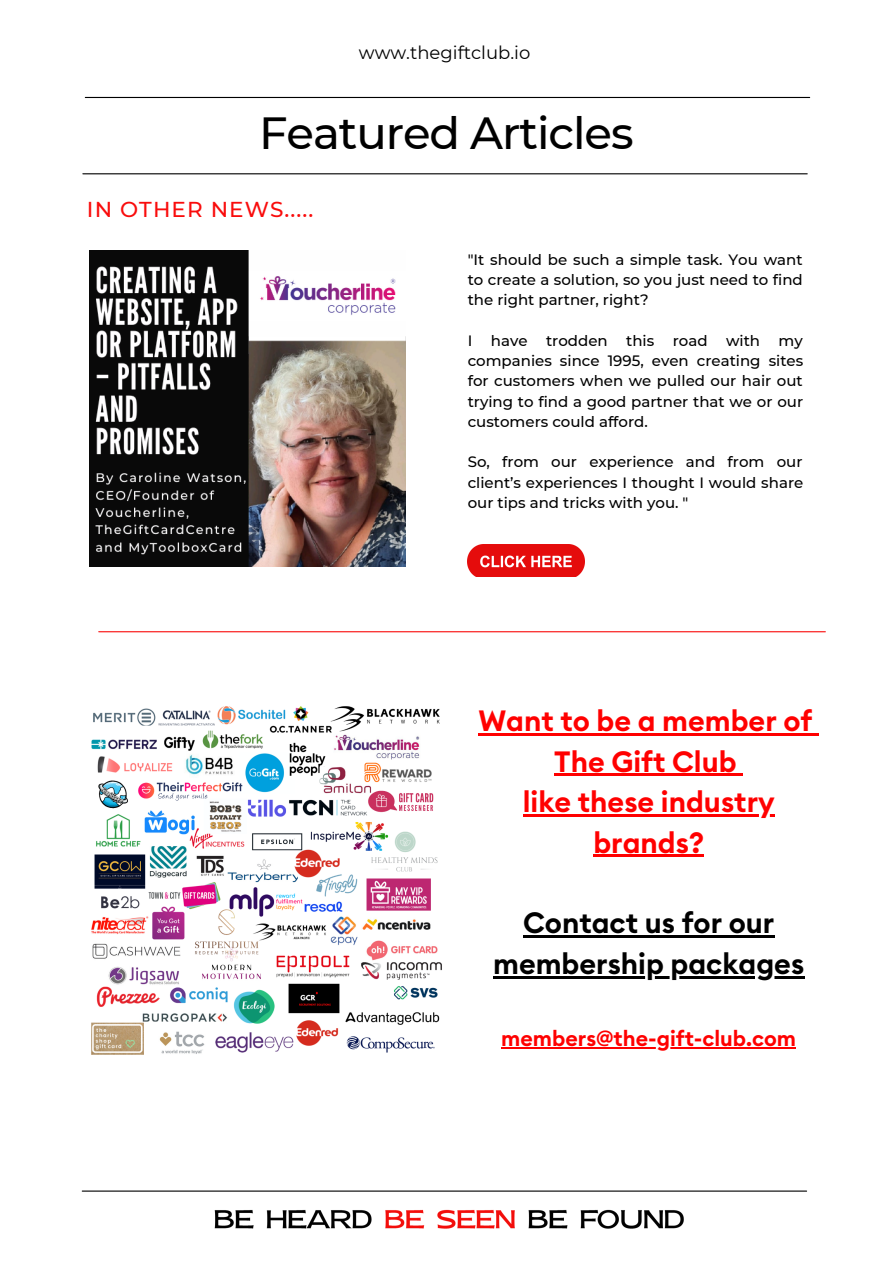
<style>
.page{position:relative;width:893px;height:1264px;background:#fff}
.page>*{position:absolute;margin:0;border:0;box-sizing:border-box;transform-origin:0 0}
.t1{font:500 45px "Montserrat";letter-spacing:-.025em;color:#000}
.t2{font:600 28.95px/40.5px "Euclid Circular B";color:#f00;text-align:center}
.t3{font:600 28.95px/40.5px "Euclid Circular B";color:#000;text-align:center}
.t4{font:600 21.6px "Euclid Circular B";color:#f00}
.t5{font:500 21.6px "Montserrat";letter-spacing:.05em;color:#f90c0c}
.t6{font:18px "Montserrat";color:#000}
.t7{font:500 15px/20.2px "Montserrat";color:#000;text-align:justify}
</style>
<div class="page">
<hr style="left:85px;top:97px;width:724px;height:1px;background:#000">
<hr style="left:82px;top:1190px;width:724px;height:1px;background:#000">
<hr style="left:83px;top:173px;width:724px;height:1px;background:#000">
<img style="left:214px;top:1209px;width:470px;height:20px">
<img style="left:467px;top:544px;width:117px;height:33px">
<hr style="left:99px;top:631px;width:726px;height:1px;background:#f90c0c">
<img style="left:91px;top:706px;width:351px;height:349px">
<img style="left:89px;top:251px;width:316px;height:315px">
<hr style="left:478px;top:733px;width:334px;height:2px;background:#f00">
<svg style="left:812px;top:733px;width:7px;height:2px"></svg>
<hr style="left:554px;top:773px;width:182px;height:3px;background:#f00">
<svg style="left:736px;top:773px;width:7px;height:3px"></svg>
<hr style="left:523px;top:814px;width:251px;height:2px;background:#f00">
<hr style="left:593px;top:854px;width:111px;height:3px;background:#f00">
<hr style="left:523px;top:935px;width:251px;height:3px;background:#000">
<hr style="left:493px;top:976px;width:311px;height:2px;background:#000">
<hr style="left:501px;top:1047px;width:295px;height:1px;background:#f00">
<p class="t6" style="left:359px;top:42px;width:173px">www.thegiftclub.io</p>
<h1 class="t1" style="left:259px;top:106px;width:376px">Featured Articles</h1>
<h3 class="t5" style="left:87px;top:196px;width:228px">IN OTHER NEWS.....</h3>
<p class="t7" style="left:467px;top:249px;width:336px">"It should be such a simple task. You want to create a solution, so you just need to find the right partner, right?</p>
<p class="t7" style="left:467px;top:330px;width:337px">I have trodden this road with my companies since 1995, even creating sites for customers when we pulled our hair out trying to find a good partner that we or our customers could afford.</p>
<p class="t7" style="left:467px;top:452px;width:337px">So, from our experience and from our client’s experiences I thought I would share our tips and tricks with you. "</p>
<h2 class="t2" style="left:478px;top:702px;width:335px">Want to be a member of<br>The Gift Club<br>like these industry brands?</h2>
<h2 class="t3" style="left:493px;top:904px;width:313px">Contact us for our membership packages</h2>
<h3 class="t4" style="left:501px;top:1028px;width:296px">members@the-gift-club.com</h3>
</div>
